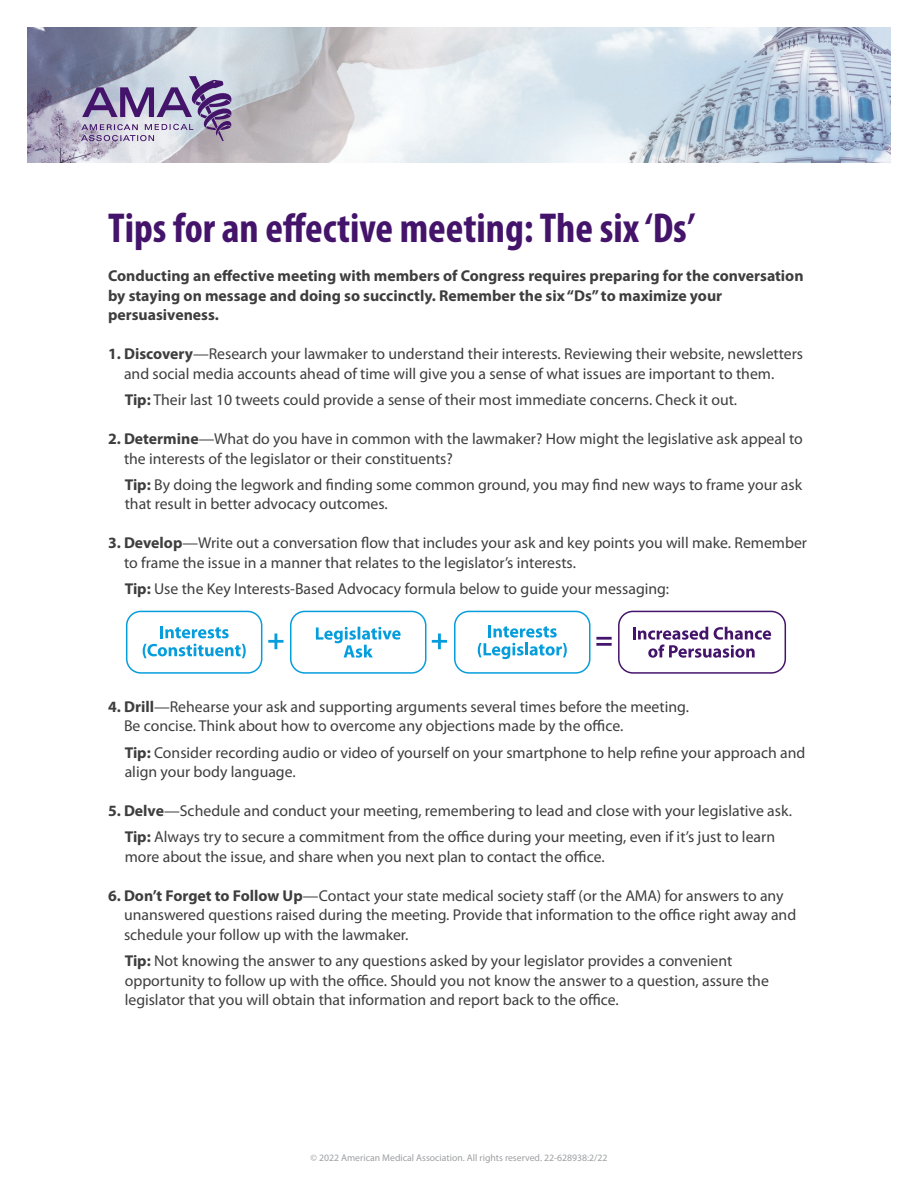
<style>
.page{position:relative;width:918px;height:1188px;background:#fff}
.page>*{position:absolute;margin:0;border:0;box-sizing:border-box;transform-origin:0 0}
.Headline{font:700 condensed 42px "Myriad Pro";color:#44146b}
.Body{font:15.75px/19.5px "Myriad Pro";color:#3e3e3f}
.Body-2{font:700 15.75px/19.5px "Myriad Pro";color:#3e3e3f}
.xBody{font:9.75px "Myriad Pro";color:#9d9fa2}
.s1{font-weight:700}
</style>
<div class="page">
<div style="left:126px;top:611px;width:136px;height:63px;border:2px solid #069ddc;border-radius:14px"></div>
<svg style="left:160px;top:626px;width:69px;height:12px"></svg>
<svg style="left:143px;top:644px;width:103px;height:14px"></svg>
<div style="left:290px;top:611px;width:136px;height:63px;border:2px solid #069ddc;border-radius:14px"></div>
<svg style="left:316px;top:627px;width:85px;height:31px"></svg>
<div style="left:454px;top:611px;width:137px;height:63px;border:2px solid #069ddc;border-radius:14px"></div>
<svg style="left:478px;top:625px;width:89px;height:34px"></svg>
<div style="left:618px;top:611px;width:168px;height:63px;border:2px solid #44146b;border-radius:14px"></div>
<svg style="left:633px;top:627px;width:138px;height:31px"></svg>
<svg style="left:268px;top:633px;width:16px;height:16px"></svg>
<svg style="left:432px;top:633px;width:15px;height:16px"></svg>
<hr style="left:596px;top:643px;width:16px;height:3px;background:#44146b">
<hr style="left:596px;top:637px;width:16px;height:3px;background:#44146b">
<img style="left:27px;top:27px;width:864px;height:136px">
<svg style="left:81px;top:76px;width:151px;height:65px;background:#a298b9"></svg>
<p class="Headline" style="left:108px;top:201px;width:589px">Tips for an effective meeting: The six ‘Ds’</p>
<p class="Body-2" style="left:108px;top:266px;width:697px">Conducting an effective meeting with members of Congress requires preparing for the conversation by staying on message and doing so succinctly. Remember the six “Ds” to maximize your persuasiveness.</p>
<p class="Body" style="left:124px;top:344px;width:681px;text-indent:-16px"><span class="s1">1. Discovery</span>—Research your lawmaker to understand their interests. Reviewing their website, newsletters and social media accounts ahead of time will give you a sense of what issues are important to them.</p>
<p class="Body" style="left:125px;top:390px;width:614px"><span class="s1">Tip:</span> Their last 10 tweets could provide a sense of their most immediate concerns. Check it out.</p>
<p class="Body" style="left:124px;top:429px;width:680px;text-indent:-16px"><span class="s1">2. Determine</span>—What do you have in common with the lawmaker? How might the legislative ask appeal to the interests of the legislator or their constituents?</p>
<p class="Body" style="left:125px;top:475px;width:679px"><span class="s1">Tip:</span> By doing the legwork and finding some common ground, you may find new ways to frame your ask that result in better advocacy outcomes.</p>
<p class="Body" style="left:124px;top:533px;width:685px;text-indent:-16px"><span class="s1">3. Develop</span>—Write out a conversation flow that includes your ask and key points you will make. Remember to frame the issue in a manner that relates to the legislator’s interests.</p>
<p class="Body" style="left:125px;top:579px;width:546px"><span class="s1">Tip:</span> Use the Key Interests-Based Advocacy formula below to guide your messaging:</p>
<p class="Body" style="left:124px;top:697px;width:566px;text-indent:-16px"><span class="s1">4. Drill</span>—Rehearse your ask and supporting arguments several times before the meeting.<br>Be concise. Think about how to overcome any objections made by the office.</p>
<p class="Body" style="left:125px;top:742px;width:682px"><span class="s1">Tip:</span> Consider recording audio or video of yourself on your smartphone to help refine your approach and align your body language.</p>
<p class="Body" style="left:108px;top:801px;width:685px"><span class="s1">5. Delve</span>—Schedule and conduct your meeting, remembering to lead and close with your legislative ask.</p>
<p class="Body" style="left:125px;top:827px;width:652px"><span class="s1">Tip:</span> Always try to secure a commitment from the office during your meeting, even if it’s just to learn more about the issue, and share when you next plan to contact the office.</p>
<p class="Body" style="left:124px;top:886px;width:674px;text-indent:-16px"><span class="s1">6. Don’t Forget to Follow Up</span>—Contact your state medical society staff (or the AMA) for answers to any unanswered questions raised during the meeting. Provide that information to the office right away and schedule your follow up with the lawmaker.</p>
<p class="Body" style="left:125px;top:951px;width:646px"><span class="s1">Tip:</span> Not knowing the answer to any questions asked by your legislator provides a convenient opportunity to follow up with the office. Should you not know the answer to a question, assure the legislator that you will obtain that information and report back to the office.</p>
<p class="xBody" style="left:311px;top:1152px;width:298px">© 2022 American Medical Association. All rights reserved. 22-628938:2/22</p>
</div>
